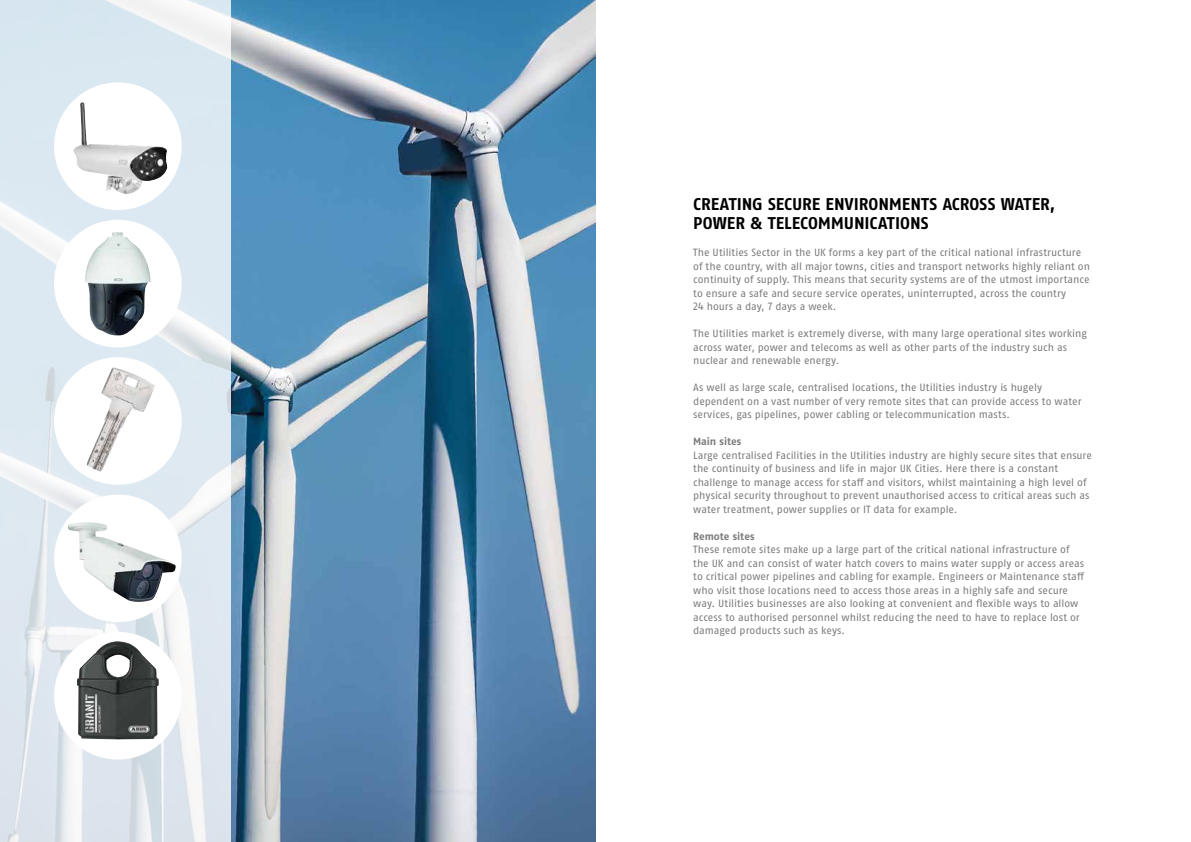
<style>
.page{position:relative;width:1191px;height:842px;background:#fff}
.page>*{position:absolute;margin:0;border:0;box-sizing:border-box;transform-origin:0 0}
.t1{font:700 17px/19px "ABUS Fago Pro";color:#000}
.t2{font:10.5px/13.5px "ABUS Fago Pro";color:#7c7b7b}
.t3{font:700 10.5px "ABUS Fago Pro";color:#7c7b7b}
</style>
<div class="page">
<img style="left:230px;top:0;width:365px;height:842px">
<svg style="left:0;top:0;width:230px;height:842px;background:#dfe9f0"></svg>
<div style="left:54px;top:220px;width:128px;height:127px;background:#fff;border-radius:50%"></div>
<div style="left:54px;top:494px;width:128px;height:128px;background:#fff;border-radius:50%"></div>
<img style="left:85px;top:232px;width:66px;height:104px">
<div style="left:54px;top:357px;width:128px;height:128px;background:#fff;border-radius:50%"></div>
<img style="left:87px;top:367px;width:68px;height:104px">
<div style="left:54px;top:82px;width:128px;height:128px;background:#fff;border-radius:50%"></div>
<img style="left:73px;top:102px;width:94px;height:92px">
<div style="left:54px;top:632px;width:128px;height:127px;background:#fff;border-radius:50%"></div>
<img style="left:68px;top:522px;width:108px;height:80px">
<img style="left:77px;top:641px;width:82px;height:98px">
<h1 class="t1" style="left:693px;top:195px;width:364px">CREATING SECURE ENVIRONMENTS ACROSS WATER,<br>POWER &amp; TELECOMMUNICATIONS</h1>
<p class="t2" style="left:693px;top:246px;width:398px">The Utilities Sector in the UK forms a key part of the critical national infrastructure of the country, with all major towns, cities and transport networks highly reliant on continuity of supply. This means that security systems are of the utmost importance to ensure a safe and secure service operates, uninterrupted, across the country<br>24 hours a day, 7 days a week.</p>
<p class="t2" style="left:693px;top:327px;width:395px">The Utilities market is extremely diverse, with many large operational sites working across water, power and telecoms as well as other parts of the industry such as nuclear and renewable energy.</p>
<p class="t2" style="left:693px;top:381px;width:390px">As well as large scale, centralised locations, the Utilities industry is hugely dependent on a vast number of very remote sites that can provide access to water services, gas pipelines, power cabling or telecommunication masts.</p>
<p class="t3" style="left:693px;top:435px;width:50px">Main sites</p>
<p class="t2" style="left:693px;top:448px;width:400px">Large centralised Facilities in the Utilities industry are highly secure sites that ensure the continuity of business and life in major UK Cities. Here there is a constant challenge to manage access for staff and visitors, whilst maintaining a high level of physical security throughout to prevent unauthorised access to critical areas such as water treatment, power supplies or IT data for example.</p>
<p class="t3" style="left:693px;top:530px;width:63px">Remote sites</p>
<p class="t2" style="left:693px;top:543px;width:392px">These remote sites make up a large part of the critical national infrastructure of the UK and can consist of water hatch covers to mains water supply or access areas to critical power pipelines and cabling for example. Engineers or Maintenance staff who visit those locations need to access those areas in a highly safe and secure way. Utilities businesses are also looking at convenient and flexible ways to allow access to authorised personnel whilst reducing the need to have to replace lost or damaged products such as keys.</p>
</div>
